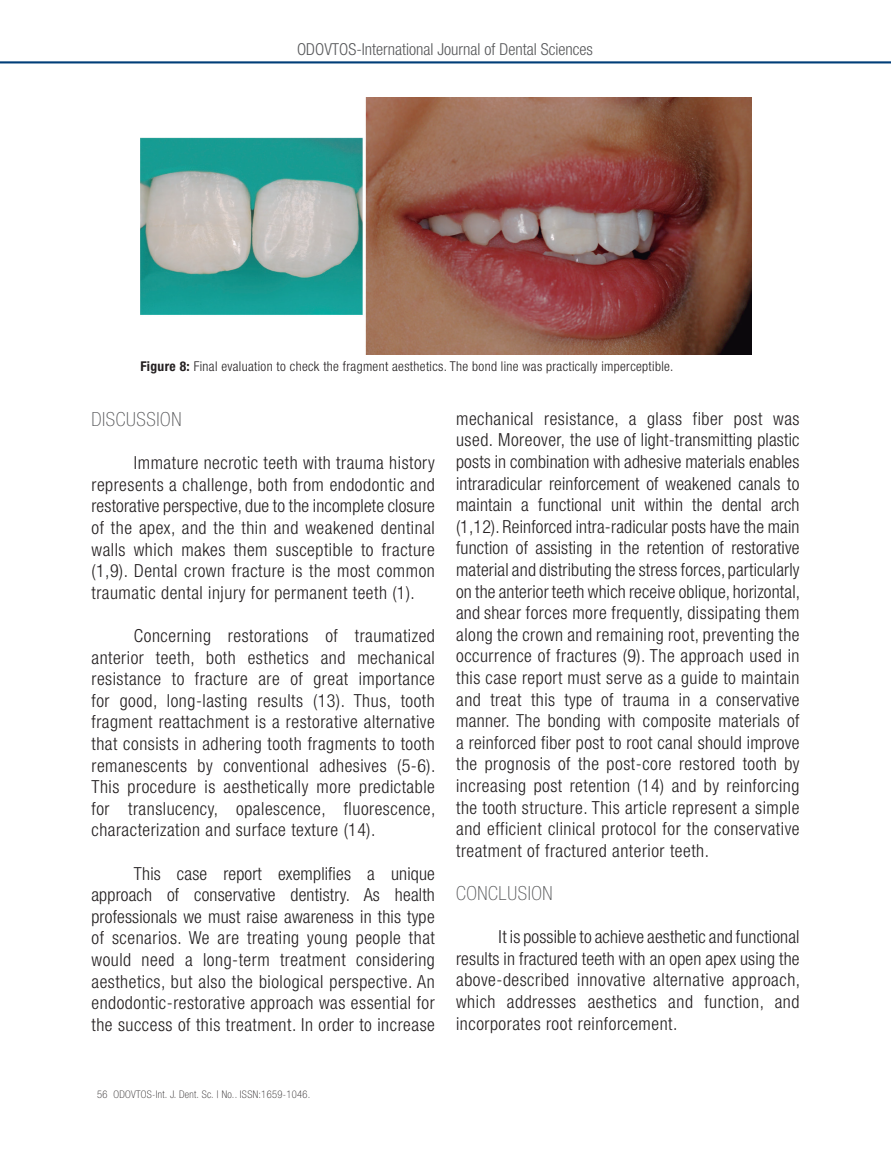
<style>
.page{position:relative;width:891px;height:1161px;background:#fff}
.page>*{position:absolute;margin:0;border:0;box-sizing:border-box;transform-origin:0 0}
.Subtitulo_1{font:100 condensed 19.5px "Helvetica Neue LT Std";letter-spacing:.03em;color:#57585a}
.Texto_general_con_sa{font:300 condensed 18px/21.6px "Helvetica Neue LT Std";letter-spacing:.03em;color:#231f20;text-align:justify}
.t1{font:300 condensed 16.5px "Helvetica Neue LT Std";color:#57585a}
.fuentes_de_tablas{font:300 condensed 13.5px "Helvetica Neue LT Std";letter-spacing:.025em;color:#231f20}
.t2{font:100 condensed 10.5px "Helvetica Neue LT Std";letter-spacing:.03em;color:#231f20}
.s1{font-weight:700}
</style>
<div class="page">
<svg style="left:0;top:61px;width:891px;height:2px;background:#2c5f8f"></svg>
<img style="left:140px;top:98px;width:612px;height:257px">
<p class="t1" style="left:297px;top:40px;width:297px">ODOVTOS-International Journal of Dental Sciences</p>
<p class="fuentes_de_tablas" style="left:140px;top:358px;width:535px"><span class="s1">Figure 8:</span> Final evaluation to check the fragment aesthetics. The bond line was practically imperceptible.</p>
<p class="Subtitulo_1" style="left:91px;top:408px;width:92px">DISCUSSION</p>
<p class="Texto_general_con_sa" style="left:91px;top:452px;width:345px;text-indent:43px">Immature necrotic teeth with trauma history represents a challenge, both from endodontic and restorative perspective, due to the incomplete closure of the apex, and the thin and weakened dentinal walls which makes them susceptible to fracture (1,9). Dental crown fracture is the most common traumatic dental injury for permanent teeth (1).</p>
<p class="Texto_general_con_sa" style="left:91px;top:625px;width:346px;text-indent:43px">Concerning restorations of traumatized anterior teeth, both esthetics and mechanical resistance to fracture are of great importance for good, long-lasting results (13). Thus, tooth fragment reattachment is a restorative alternative that consists in adhering tooth fragments to tooth remanescents by conventional adhesives (5-6).<br>This procedure is aesthetically more predictable for translucency, opalescence, fluorescence, characterization and surface texture (14).</p>
<p class="Texto_general_con_sa" style="left:91px;top:862px;width:345px;text-indent:43px">This case report exemplifies a unique approach of conservative dentistry. As health professionals we must raise awareness in this type of scenarios. We are treating young people that would need a long-term treatment considering aesthetics, but also the biological perspective. An endodontic-restorative approach was essential for the success of this treatment. In order to increase</p>
<p class="Texto_general_con_sa" style="left:456px;top:408px;width:346px">mechanical resistance, a glass fiber post was used. Moreover, the use of light-transmitting plastic posts in combination with adhesive materials enables intraradicular reinforcement of weakened canals to maintain a functional unit within the dental arch (1,12). Reinforced intra-radicular posts have the main function of assisting in the retention of restorative material and distributing the stress forces, particularly on the anterior teeth which receive oblique, horizontal, and shear forces more frequently, dissipating them along the crown and remaining root, preventing the occurrence of fractures (9). The approach used in this case report must serve as a guide to maintain and treat this type of trauma in a conservative manner. The bonding with composite materials of a reinforced fiber post to root canal should improve the prognosis of the post-core restored tooth by increasing post retention (14) and by reinforcing the tooth structure. This article represent a simple and efficient clinical protocol for the conservative treatment of fractured anterior teeth.</p>
<p class="Subtitulo_1" style="left:456px;top:882px;width:98px">CONCLUSION</p>
<p class="Texto_general_con_sa" style="left:456px;top:926px;width:346px;text-indent:43px">It is possible to achieve aesthetic and functional results in fractured teeth with an open apex using the above-described innovative alternative approach, which addresses aesthetics and function, and incorporates root reinforcement.</p>
<p class="t2" style="left:97px;top:1088px;width:215px">56 ODOVTOS-Int. J. Dent. Sc. | No.. ISSN:1659-1046.</p>
</div>
